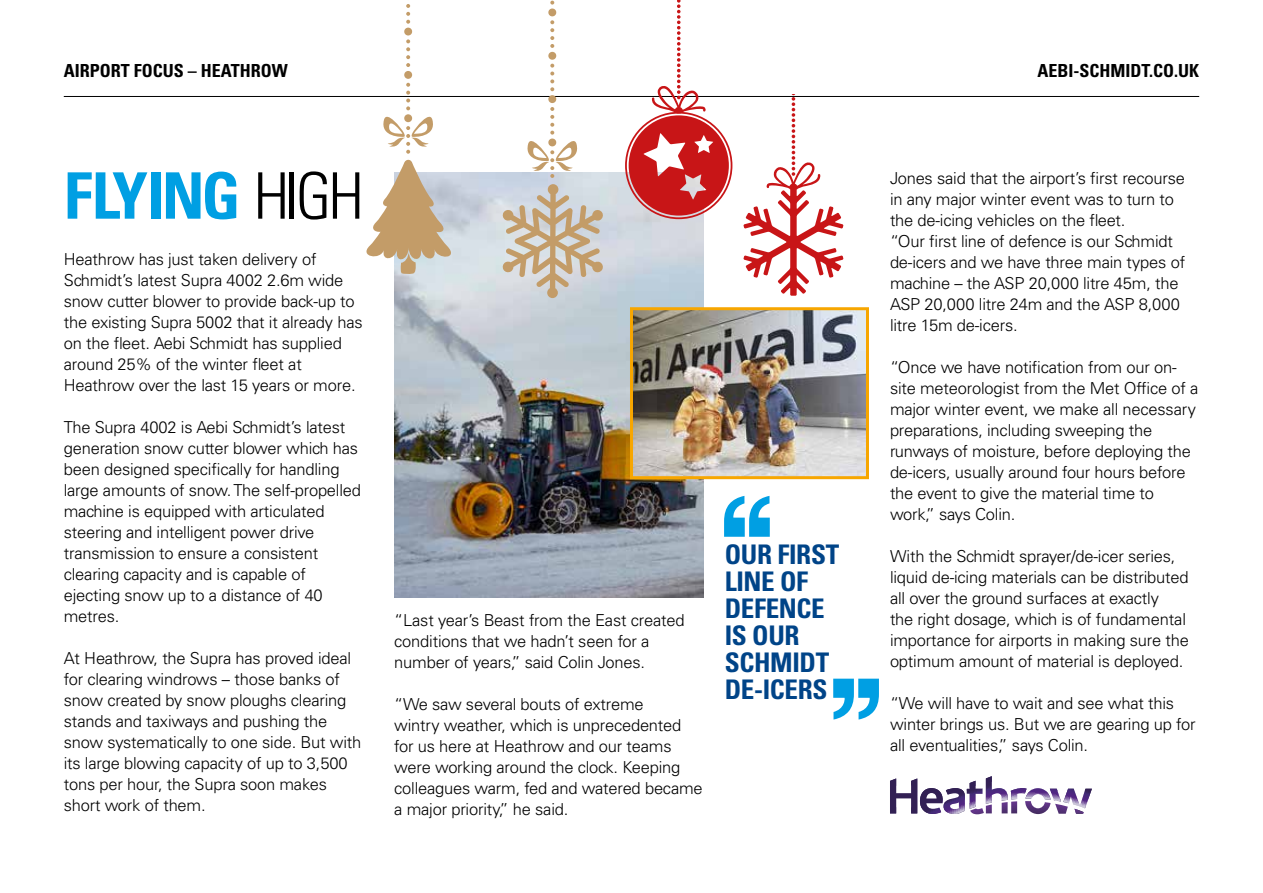
<style>
.page{position:relative;width:1263px;height:893px;background:#fff}
.page>*{position:absolute;margin:0;border:0;box-sizing:border-box;transform-origin:0 0}
.t1{font:700 149.1px "Helvetica";color:#009fe3}
.t2{font:700 condensed 64.2px "Univers LT Std";letter-spacing:-.05em;color:#009fe3}
.t3{font:700 condensed 27px/27px "Univers LT Std";letter-spacing:-.01em;color:#048}
.t4{font:700 condensed 18px "Univers LT Std";color:#000}
.t5{font:300 16.5px/21px "Univers LT Std";letter-spacing:-.01em;color:#000}
.s1{font-weight:300;color:#000}
</style>
<div class="page">
<svg style="left:890px;top:776px;width:202px;height:38px"></svg>
<hr style="left:64px;top:96px;width:1135px;height:1px;background:#000">
<img style="left:394px;top:172px;width:309px;height:425px">
<img style="left:634px;top:311px;width:231px;height:164px">
<div style="left:630px;top:307px;width:239px;height:172px;border:3px solid #f7a600"></div>
<svg style="left:743px;top:95px;width:100px;height:201px"></svg>
<svg style="left:625px;top:0;width:107px;height:219px"></svg>
<svg style="left:502px;top:184px;width:102px;height:114px;background:#cdc4b6"></svg>
<div style="left:548px;top:95px;width:8px;height:8px;background:#c39c68;border-radius:4px"></div>
<div style="left:548px;top:52px;width:8px;height:8px;background:#c39c68;border-radius:4px"></div>
<svg style="left:550px;top:64px;width:4px;height:27px"></svg>
<div style="left:548px;top:9px;width:8px;height:7px;background:#c39c68;border-radius:4px"></div>
<svg style="left:550px;top:20px;width:4px;height:28px"></svg>
<svg style="left:550px;top:1px;width:4px;height:4px"></svg>
<svg style="left:524px;top:107px;width:57px;height:71px"></svg>
<div style="left:404px;top:71px;width:8px;height:8px;background:#c39c68;border-radius:4px"></div>
<div style="left:404px;top:28px;width:8px;height:7px;background:#c39c68;border-radius:4px"></div>
<svg style="left:406px;top:39px;width:4px;height:28px"></svg>
<svg style="left:406px;top:4px;width:4px;height:20px"></svg>
<svg style="left:366px;top:83px;width:94px;height:191px"></svg>
<p class="t4" style="left:64px;top:59px;width:225px">AIRPORT FOCUS – HEATHROW</p>
<p class="t4" style="left:1037px;top:59px;width:163px">AEBI-SCHMIDT.CO.UK</p>
<h2 class="t2" style="left:64px;top:156px;width:302px">FLYING <span class="s1">HIGH</span></h2>
<p class="t5" style="left:64px;top:248px;width:300px">Heathrow has just taken delivery of Schmidt’s latest Supra 4002 2.6m wide snow cutter blower to provide back-up to the existing Supra 5002 that it already has on the fleet. Aebi Schmidt has supplied around 25% of the winter fleet at Heathrow over the last 15 years or more.</p>
<p class="t5" style="left:64px;top:416px;width:299px">The Supra 4002 is Aebi Schmidt’s latest generation snow cutter blower which has been designed specifically for handling large amounts of snow. The self-propelled machine is equipped with articulated steering and intelligent power drive transmission to ensure a consistent clearing capacity and is capable of ejecting snow up to a distance of 40 metres.</p>
<p class="t5" style="left:64px;top:647px;width:299px">At Heathrow, the Supra has proved ideal for clearing windrows – those banks of snow created by snow ploughs clearing stands and taxiways and pushing the snow systematically to one side. But with its large blowing capacity of up to 3,500 tons per hour, the Supra soon makes short work of them.</p>
<p class="t5" style="left:394px;top:609px;width:292px">“Last year’s Beast from the East created conditions that we hadn’t seen for a number of years,” said Colin Jones.</p>
<p class="t5" style="left:394px;top:693px;width:310px">“We saw several bouts of extreme<br>wintry weather, which is unprecedented for us here at Heathrow and our teams were working around the clock. Keeping colleagues warm, fed and watered became a major priority,” he said.</p>
<h1 class="t1" style="left:714px;top:431px;width:68px">‘‘</h1>
<h3 class="t3" style="left:725px;top:541px;width:116px">OUR FIRST<br>LINE OF<br>DEFENCE<br>IS OUR<br>SCHMIDT<br>DE-ICERS</h3>
<h1 class="t1" style="left:889px;top:784px;width:68px;rotate:-180deg">‘‘</h1>
<p class="t5" style="left:890px;top:168px;width:297px">Jones said that the airport’s first recourse in any major winter event was to turn to the de-icing vehicles on the fleet.<br>“Our first line of defence is our Schmidt de-icers and we have three main types of machine – the ASP 20,000 litre 45m, the ASP 20,000 litre 24m and the ASP 8,000 litre 15m de-icers.</p>
<p class="t5" style="left:890px;top:357px;width:310px">“Once we have notification from our on&shy;site meteorologist from the Met Office of a major winter event, we make all necessary preparations, including sweeping the runways of moisture, before deploying the de-icers, usually around four hours before the event to give the material time to work,” says Colin.</p>
<p class="t5" style="left:890px;top:546px;width:301px">With the Schmidt sprayer/de-icer series, liquid de-icing materials can be distributed all over the ground surfaces at exactly<br>the right dosage, which is of fundamental importance for airports in making sure the optimum amount of material is deployed.</p>
<p class="t5" style="left:890px;top:693px;width:307px">“We will have to wait and see what this winter brings us. But we are gearing up for all eventualities,” says Colin.</p>
</div>
